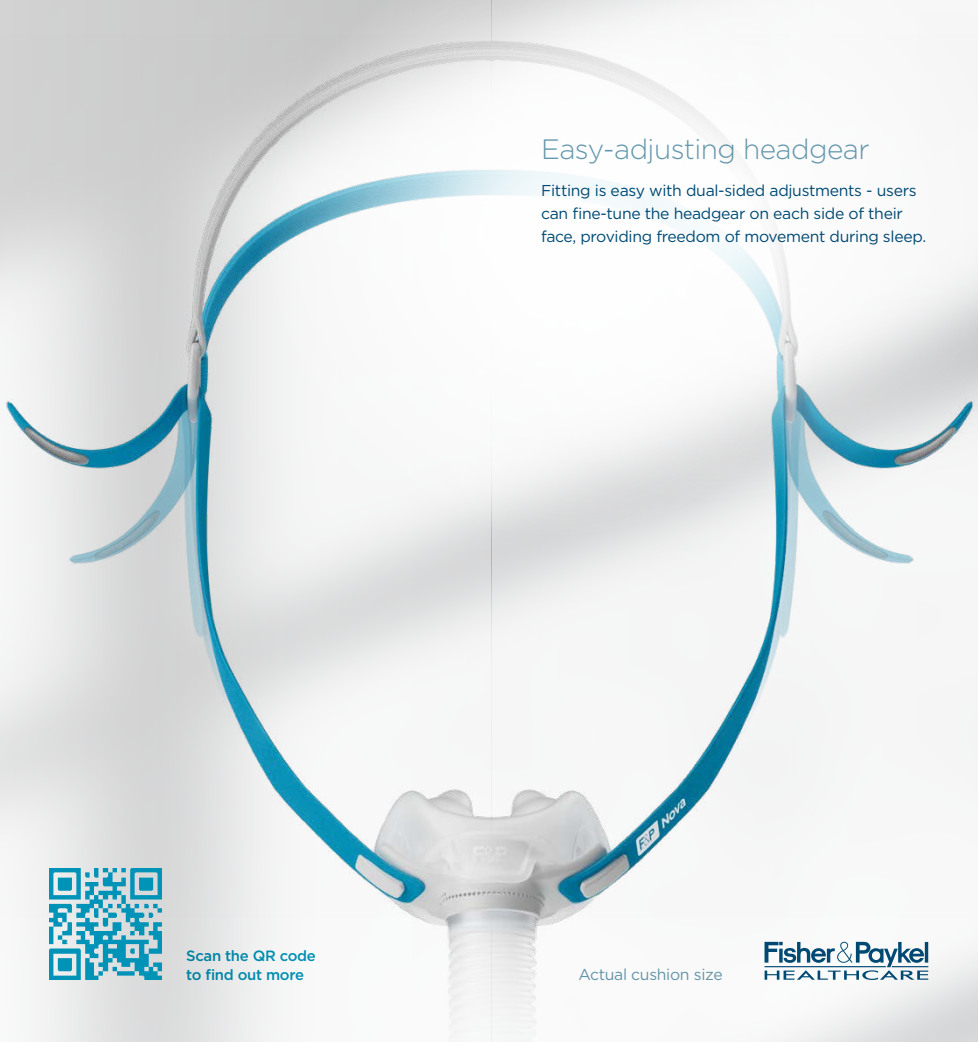
<style>
.page{position:relative;width:978px;height:1042px;background:#fff}
.page>*{position:absolute;margin:0;border:0;box-sizing:border-box;transform-origin:0 0}
.t1{font:300 28px "Gotham";letter-spacing:-.02em;color:#6699ae}
.t2{font:15.75px/22.8px "Gotham";letter-spacing:-.02em;color:#004b75}
.t3{font:15.75px "Gotham";letter-spacing:-.02em;color:#6699ae}
.t4{font:500 14.88px/19.2px "Gotham";letter-spacing:-.02em;color:#0093b8}
</style>
<div class="page">
<img style="left:0;top:34px;width:977px;height:1008px">
<svg style="left:256px;top:0;width:235px;height:538px;fill:#f5f6f6"></svg>
<img style="left:50px;top:868px;width:111px;height:112px">
<svg style="left:852px;top:34px;width:125px;height:472px;fill:#f6f6f7"></svg>
<svg style="left:491px;top:0;width:361px;height:538px"></svg>
<svg style="left:764px;top:942px;width:164px;height:38px"></svg>
<h1 class="t1" style="left:541px;top:131px;width:330px">Easy-adjusting headgear</h1>
<p class="t2" style="left:541px;top:179px;width:386px">Fitting is easy with dual-sided adjustments - users can fine-tune the headgear on each side of their face, providing freedom of movement during sleep.</p>
<p class="t4" style="left:186px;top:945px;width:131px">Scan the QR code to find out more</p>
<p class="t3" style="left:578px;top:964px;width:146px">Actual cushion size</p>
</div>
